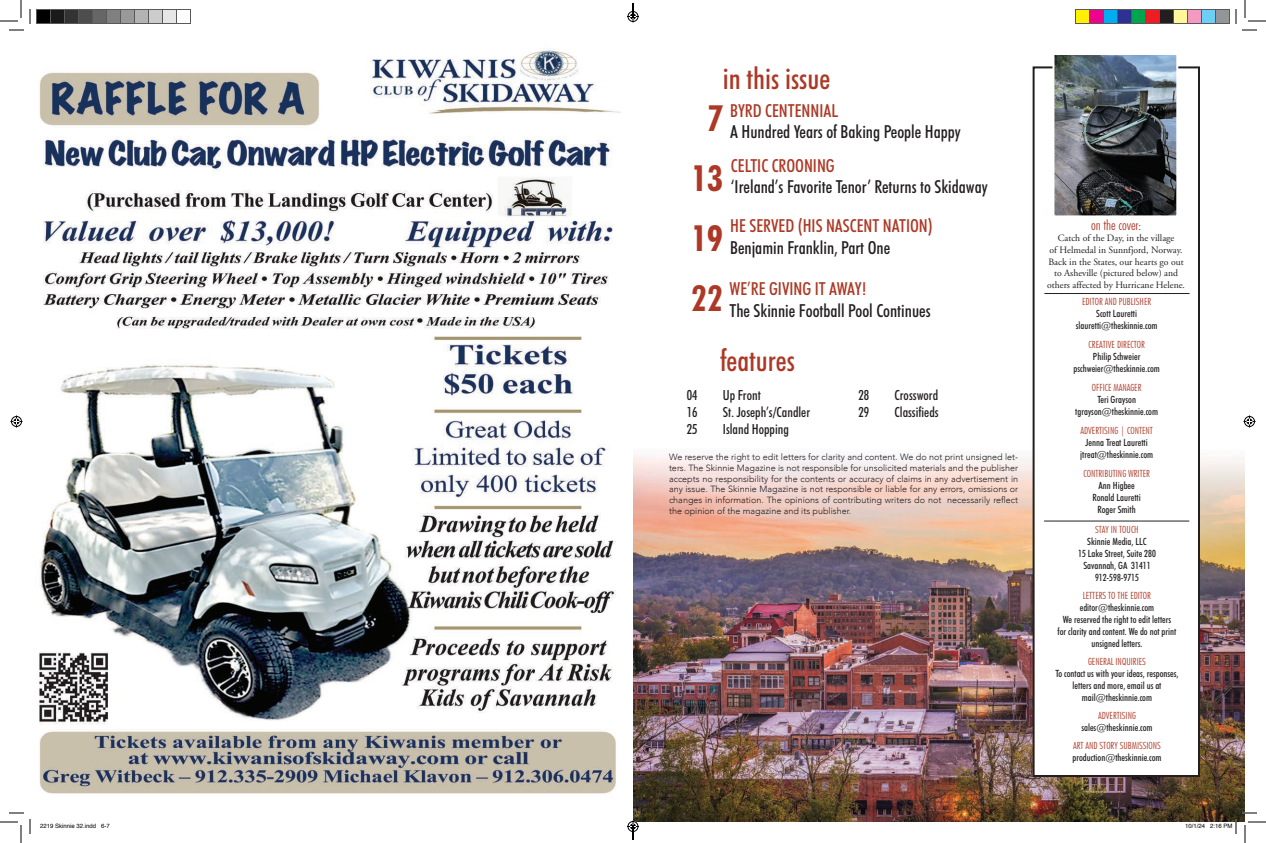
<style>
.page{position:relative;width:1266px;height:843px;background:#fff}
.page>*{position:absolute;margin:0;border:0;box-sizing:border-box;transform-origin:0 0}
.t1{font:700 condensed 36px/60px "Futura BT";color:#ad3825;text-align:center}
.t2{font:500 condensed 30px "Futura BT";color:#ad3825}
.t3{font:500 condensed 18px "Futura BT";color:#231f20}
.t4{font:500 condensed 18px "Futura BT";color:#ad3825}
.t5{font:500 condensed 14px "Futura BT";color:#231f20}
.t6{font:300 condensed 14px "Futura BT";color:#ad3825}
.t7{font:500 condensed 10px/12px "Futura BT";color:#231f20;text-align:center}
.t8{font:300 condensed 10px "Futura BT";color:#ad3825}
.t9{font:9.7px/11.6px "Adobe Garamond";color:#231f20;text-align:center}
.t10{font:300 9px/10.8px "Avenir";color:#231f20;text-align:justify}
.t11{font:6px "Helvetica";color:#000}
</style>
<div class="page">
<img style="left:22px;top:22px;width:1223px;height:800px">
<div style="left:1034px;top:67px;width:165px;height:709px;background:#fff"></div>
<div style="left:1033px;top:66px;width:167px;height:711px;border:2px solid #231f20"></div>
<img style="left:1055px;top:56px;width:120px;height:158px">
<div style="left:1052px;top:53px;width:126px;height:164px;border:2px solid #fff"></div>
<hr style="left:1044px;top:293px;width:146px;height:1px;background:#231f20">
<hr style="left:1044px;top:521px;width:145px;height:1px;background:#231f20">
<svg style="left:0;top:0;width:31px;height:31px"></svg>
<svg style="left:0;top:812px;width:31px;height:31px"></svg>
<svg style="left:1235px;top:0;width:31px;height:31px"></svg>
<svg style="left:10px;top:416px;width:12px;height:12px"></svg>
<svg style="left:1244px;top:416px;width:12px;height:12px"></svg>
<div style="left:36px;top:10px;width:14px;height:14px;background:#000"></div>
<div style="left:36px;top:9px;width:15px;height:15px;border:1px solid #595959"></div>
<div style="left:50px;top:10px;width:14px;height:14px;background:#1a1a1a"></div>
<div style="left:50px;top:9px;width:15px;height:15px;border:1px solid #595959"></div>
<div style="left:64px;top:10px;width:14px;height:14px;background:#333"></div>
<div style="left:64px;top:9px;width:15px;height:15px;border:1px solid #595959"></div>
<div style="left:78px;top:10px;width:14px;height:14px;background:#4d4d4d"></div>
<div style="left:78px;top:9px;width:15px;height:15px;border:1px solid #595959"></div>
<div style="left:92px;top:10px;width:14px;height:14px;background:#666"></div>
<div style="left:92px;top:9px;width:15px;height:15px;border:1px solid #595959"></div>
<div style="left:106px;top:10px;width:14px;height:14px;background:#808080"></div>
<div style="left:106px;top:9px;width:15px;height:15px;border:1px solid #595959"></div>
<div style="left:120px;top:10px;width:14px;height:14px;background:#999"></div>
<div style="left:120px;top:9px;width:15px;height:15px;border:1px solid #595959"></div>
<div style="left:134px;top:10px;width:14px;height:14px;background:#b3b3b3"></div>
<div style="left:134px;top:9px;width:15px;height:15px;border:1px solid #595959"></div>
<div style="left:148px;top:10px;width:14px;height:14px;background:#ccc"></div>
<div style="left:148px;top:9px;width:15px;height:15px;border:1px solid #595959"></div>
<div style="left:162px;top:10px;width:14px;height:14px;background:#e6e6e6"></div>
<div style="left:162px;top:9px;width:15px;height:15px;border:1px solid #595959"></div>
<div style="left:176px;top:9px;width:15px;height:15px;border:1px solid #595959"></div>
<div style="left:1076px;top:10px;width:14px;height:14px;background:#fff101"></div>
<div style="left:1075px;top:9px;width:15px;height:15px;border:1px solid #595959"></div>
<div style="left:1090px;top:10px;width:14px;height:14px;background:#ed028c"></div>
<div style="left:1089px;top:9px;width:15px;height:15px;border:1px solid #595959"></div>
<div style="left:1104px;top:10px;width:14px;height:14px;background:#00aeef"></div>
<div style="left:1103px;top:9px;width:15px;height:15px;border:1px solid #595959"></div>
<div style="left:1118px;top:10px;width:14px;height:14px;background:#2e3092"></div>
<div style="left:1117px;top:9px;width:15px;height:15px;border:1px solid #595959"></div>
<div style="left:1132px;top:10px;width:14px;height:14px;background:#00a54f"></div>
<div style="left:1131px;top:9px;width:15px;height:15px;border:1px solid #595959"></div>
<div style="left:1146px;top:10px;width:14px;height:14px;background:#ee1d23"></div>
<div style="left:1145px;top:9px;width:15px;height:15px;border:1px solid #595959"></div>
<div style="left:1160px;top:10px;width:14px;height:14px;background:#231f20"></div>
<div style="left:1159px;top:9px;width:15px;height:15px;border:1px solid #595959"></div>
<div style="left:1174px;top:10px;width:14px;height:14px;background:#fff79a"></div>
<div style="left:1173px;top:9px;width:15px;height:15px;border:1px solid #595959"></div>
<div style="left:1188px;top:10px;width:14px;height:14px;background:#f499c2"></div>
<div style="left:1187px;top:9px;width:15px;height:15px;border:1px solid #595959"></div>
<div style="left:1202px;top:10px;width:14px;height:14px;background:#6bcff6"></div>
<div style="left:1201px;top:9px;width:15px;height:15px;border:1px solid #595959"></div>
<div style="left:1216px;top:10px;width:14px;height:14px;background:#939598"></div>
<div style="left:1215px;top:9px;width:15px;height:15px;border:1px solid #595959"></div>
<svg style="left:1185px;top:812px;width:81px;height:31px"></svg>
<svg style="left:627px;top:3px;width:12px;height:19px"></svg>
<svg style="left:627px;top:820px;width:12px;height:20px"></svg>
<h2 class="t2" style="left:723px;top:60px;width:109px">in this issue</h2>
<h3 class="t4" style="left:730px;top:100px;width:109px">BYRD CENTENNIAL</h3>
<h3 class="t3" style="left:730px;top:121px;width:232px">A Hundred Years of Baking People Happy</h3>
<h1 class="t1" style="left:691px;top:88px;width:33px">7<br>13<br>19<br>22</h1>
<h3 class="t4" style="left:731px;top:154px;width:105px">CELTIC CROONING</h3>
<h3 class="t3" style="left:731px;top:176px;width:258px">‘Ireland’s Favorite Tenor’ Returns to Skidaway</h3>
<h3 class="t4" style="left:730px;top:215px;width:204px">HE SERVED (HIS NASCENT NATION)</h3>
<h3 class="t3" style="left:730px;top:236px;width:162px">Benjamin Franklin, Part One</h3>
<h3 class="t4" style="left:729px;top:278px;width:139px">WE’RE GIVING IT AWAY!</h3>
<h3 class="t3" style="left:729px;top:299px;width:203px">The Skinnie Football Pool Continues</h3>
<h2 class="t2" style="left:720px;top:342px;width:76px">features</h2>
<h3 class="t5" style="left:687px;top:387px;width:12px">04</h3>
<h3 class="t5" style="left:723px;top:387px;width:39px">Up Front</h3>
<h3 class="t5" style="left:687px;top:404px;width:12px">16</h3>
<h3 class="t5" style="left:723px;top:404px;width:89px">St. Joseph’s/Candler</h3>
<h3 class="t5" style="left:687px;top:420px;width:12px">25</h3>
<h3 class="t5" style="left:723px;top:420px;width:68px">Island Hopping</h3>
<h3 class="t5" style="left:859px;top:387px;width:12px">28</h3>
<h3 class="t5" style="left:895px;top:387px;width:45px">Crossword</h3>
<h3 class="t5" style="left:859px;top:404px;width:12px">29</h3>
<h3 class="t5" style="left:895px;top:404px;width:46px">Classifieds</h3>
<p class="t10" style="left:669px;top:452px;width:351px">We reserve the right to edit letters for clarity and content. We do not print unsigned let&shy;ters. The Skinnie Magazine is not responsible for unsolicited materials and the publisher accepts no responsibility for the contents or accuracy of claims in any advertisement in any issue. The Skinnie Magazine is not responsible or liable for any errors, omissions or changes in information. The opinions of contributing writers do not necessarily reflect the opinion of the magazine and its publisher.</p>
<h3 class="t6" style="left:1091px;top:216px;width:52px">on the cover:</h3>
<p class="t9" style="left:1047px;top:233px;width:139px">Catch of the Day, in the village<br>of Helmedal in Sunnfjord, Norway.<br>Back in the States, our hearts go out to Asheville (pictured below) and others affected by Hurricane Helene.</p>
<p class="t8" style="left:1082px;top:295px;width:71px">EDITOR AND PUBLISHER</p>
<p class="t7" style="left:1076px;top:307px;width:83px">Scott Lauretti slauretti@theskinnie.com</p>
<p class="t8" style="left:1089px;top:338px;width:58px">CREATIVE DIRECTOR</p>
<p class="t7" style="left:1074px;top:350px;width:88px">Philip Schweier pschweier@theskinnie.com</p>
<p class="t8" style="left:1092px;top:381px;width:51px">OFFICE MANAGER</p>
<p class="t7" style="left:1075px;top:393px;width:84px">Teri Grayson tgrayson@theskinnie.com</p>
<p class="t8" style="left:1080px;top:424px;width:74px">ADVERTISING | CONTENT</p>
<p class="t7" style="left:1080px;top:436px;width:74px">Jenna Treat Lauretti jtreat@theskinnie.com</p>
<p class="t8" style="left:1083px;top:467px;width:68px">CONTRIBUTING WRITER</p>
<p class="t7" style="left:1093px;top:479px;width:50px">Ann Higbee<br>Ronald Lauretti<br>Roger Smith</p>
<p class="t8" style="left:1095px;top:523px;width:45px">STAY IN TOUCH</p>
<p class="t7" style="left:1078px;top:535px;width:79px">Skinnie Media, LLC<br>15 Lake Street, Suite 280<br>Savannah, GA 31411<br>912-598-9715</p>
<p class="t8" style="left:1083px;top:589px;width:70px">LETTERS TO THE EDITOR</p>
<p class="t7" style="left:1058px;top:601px;width:120px">editor@theskinnie.com<br>We reserved the right to edit letters for clarity and content. We do not print unsigned letters.</p>
<p class="t8" style="left:1088px;top:655px;width:59px">GENERAL INQUIRIES</p>
<p class="t7" style="left:1055px;top:667px;width:125px">To contact us with your ideas, responses, letters and more, email us at mail@theskinnie.com</p>
<p class="t8" style="left:1098px;top:709px;width:39px">ADVERTISING</p>
<p class="t7" style="left:1081px;top:721px;width:73px">sales@theskinnie.com</p>
<p class="t8" style="left:1073px;top:739px;width:89px">ART AND STORY SUBMISSIONS</p>
<p class="t7" style="left:1072px;top:751px;width:91px">production@theskinnie.com</p>
<p class="t11" style="left:40px;top:821px;width:71px">2219 Skinnie 32.indd 6-7</p>
<p class="t11" style="left:1185px;top:821px;width:49px">10/1/24 2:16 PM</p>
</div>
